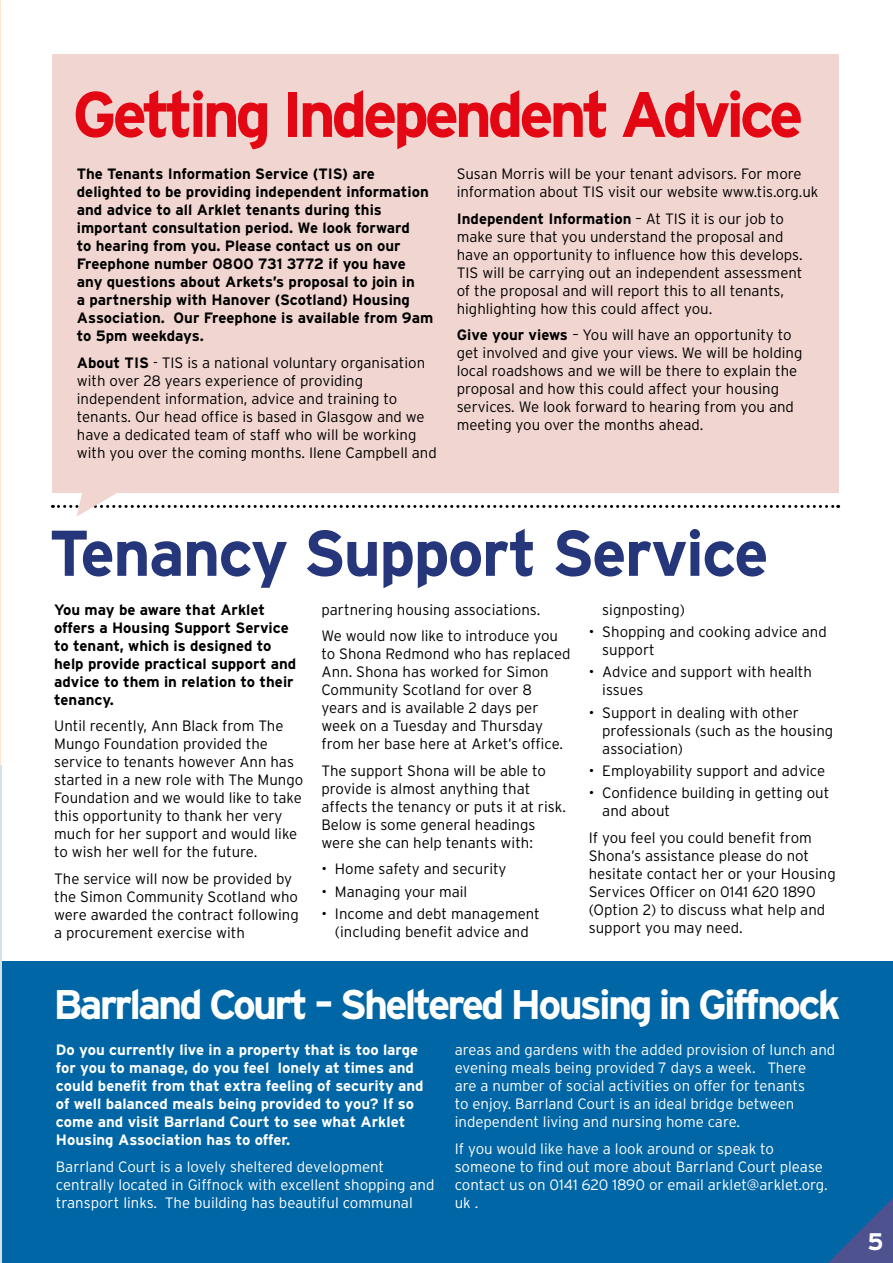
<style>
.page{position:relative;width:893px;height:1263px;background:#fff}
.page>*{position:absolute;margin:0;border:0;box-sizing:border-box;transform-origin:0 0}
.t1{font:700 64.5px "Interstate";letter-spacing:-.03em;color:#26367a}
.t2{font:700 64.2px "Interstate";letter-spacing:-.07em;color:#e30613}
.t3{font:700 41.4px "Interstate";letter-spacing:-.07em;color:#fff}
.t4{font:700 24px "Interstate";color:#fff}
.t5{font:300 15px/18px "Interstate";color:#000}
.t6{font:700 15px/18px "Interstate";color:#000}
.t7{font:300 15px/18px "Interstate";color:#fff}
.t8{font:700 15px/18px "Interstate";color:#fff}
.s1{font-weight:700}
</style>
<div class="page">
<div style="left:52px;top:55px;width:787px;height:438px;background:#f1d5d0"></div>
<div style="left:0;top:961px;width:893px;height:302px;background:#0066a5"></div>
<svg style="left:828px;top:1198px;width:65px;height:65px"></svg>
<hr style="left:0;top:765px;width:1px;height:498px;background:#d6e1ea">
<svg style="left:51px;top:493px;width:788px;height:23px"></svg>
<h2 class="t2" style="left:72px;top:78px;width:733px">Getting Independent Advice</h2>
<p class="t6" style="left:77px;top:165px;width:358px">The Tenants Information Service (TIS) are delighted to be providing independent information and advice to all Arklet tenants during this important consultation period. We look forward<br>to hearing from you. Please contact us on our Freephone number 0800 731 3772 if you have any questions about Arkets’s proposal to join in<br>a partnership with Hanover (Scotland) Housing Association. Our Freephone is available from 9am to 5pm weekdays.</p>
<p class="t5" style="left:77px;top:353px;width:361px"><span class="s1">About TIS</span> - TIS is a national voluntary organisation with over 28 years experience of providing independent information, advice and training to tenants. Our head office is based in Glasgow and we have a dedicated team of staff who will be working with you over the coming months. Ilene Campbell and</p>
<p class="t5" style="left:457px;top:165px;width:363px">Susan Morris will be your tenant advisors. For more information about TIS visit our website www.tis.org.uk</p>
<p class="t5" style="left:457px;top:209px;width:347px"><span class="s1">Independent Information</span> – At TIS it is our job to make sure that you understand the proposal and have an opportunity to influence how this develops.<br>TIS will be carrying out an independent assessment of the proposal and will report this to all tenants, highlighting how this could affect you.</p>
<p class="t5" style="left:457px;top:326px;width:347px"><span class="s1">Give your views</span> – You will have an opportunity to get involved and give your views. We will be holding local roadshows and we will be there to explain the proposal and how this could affect your housing services. We look forward to hearing from you and meeting you over the months ahead.</p>
<h1 class="t1" style="left:49px;top:517px;width:721px">Tenancy Support Service</h1>
<p class="t6" style="left:54px;top:600px;width:243px">You may be aware that Arklet offers a Housing Support Service to tenant, which is designed to help provide practical support and advice to them in relation to their tenancy.</p>
<p class="t5" style="left:54px;top:717px;width:251px">Until recently, Ann Black from The Mungo Foundation provided the service to tenants however Ann has started in a new role with The Mungo Foundation and we would like to take this opportunity to thank her very much for her support and would like to wish her well for the future.</p>
<p class="t5" style="left:54px;top:869px;width:246px">The service will now be provided by the Simon Community Scotland who were awarded the contract following a procurement exercise with</p>
<p class="t5" style="left:321px;top:596px;width:238px;line-height:26.5px">partnering housing associations.<br>We would now like to introduce you</p>
<p class="t5" style="left:321px;top:645px;width:251px">to Shona Redmond who has replaced<br>Ann. Shona has worked for Simon<br>Community Scotland for over 8 years and is available 2 days per week on a Tuesday and Thursday from her base here at Arket’s office.</p>
<p class="t5" style="left:321px;top:761px;width:246px">The support Shona will be able to provide is almost anything that affects the tenancy or puts it at risk.<br>Below is some general headings were she can help tenants with:</p>
<p class="t5" style="left:321px;top:860px;width:186px">• Home safety and security</p>
<p class="t5" style="left:321px;top:882px;width:147px">• Managing your mail</p>
<p class="t5" style="left:321px;top:904px;width:220px;text-align:center">• Income and debt management (including benefit advice and</p>
<p class="t5" style="left:602px;top:600px;width:84px">signposting)</p>
<p class="t5" style="left:602px;top:623px;width:226px;text-indent:-14px">• Shopping and cooking advice and support</p>
<p class="t5" style="left:602px;top:663px;width:211px;text-indent:-14px">• Advice and support with health issues</p>
<p class="t5" style="left:602px;top:703px;width:232px;text-indent:-14px">• Support in dealing with other professionals (such as the housing association)</p>
<p class="t5" style="left:589px;top:761px;width:238px">• Employability support and advice</p>
<p class="t5" style="left:602px;top:784px;width:229px;text-indent:-14px">• Confidence building in getting out and about</p>
<p class="t5" style="left:589px;top:828px;width:249px">If you feel you could benefit from<br>Shona’s assistance please do not hesitate contact her or your Housing<br>Services Officer on 0141 620 1890 (Option 2) to discuss what help and support you may need.</p>
<h3 class="t3" style="left:54px;top:981px;width:788px">Barrland Court – Sheltered Housing in Giffnock</h3>
<p class="t8" style="left:56px;top:1041px;width:369px">Do you currently live in a property that is too large for you to manage, do you feel lonely at times and could benefit from that extra feeling of security and of well balanced meals being provided to you? If so come and visit Barrland Court to see what Arklet Housing Association has to offer.</p>
<p class="t7" style="left:56px;top:1157px;width:380px">Barrland Court is a lovely sheltered development centrally located in Giffnock with excellent shopping and transport links. The building has beautiful communal</p>
<p class="t7" style="left:455px;top:1040px;width:382px">areas and gardens with the added provision of lunch and evening meals being provided 7 days a week. There<br>are a number of social activities on offer for tenants<br>to enjoy. Barrland Court is an ideal bridge between independent living and nursing home care.</p>
<p class="t7" style="left:455px;top:1139px;width:375px">If you would like have a look around or speak to someone to find out more about Barrland Court please contact us on 0141 620 1890 or email arklet@arklet.org. uk .</p>
<h3 class="t4" style="left:867px;top:1228px;width:18px">5</h3>
</div>
